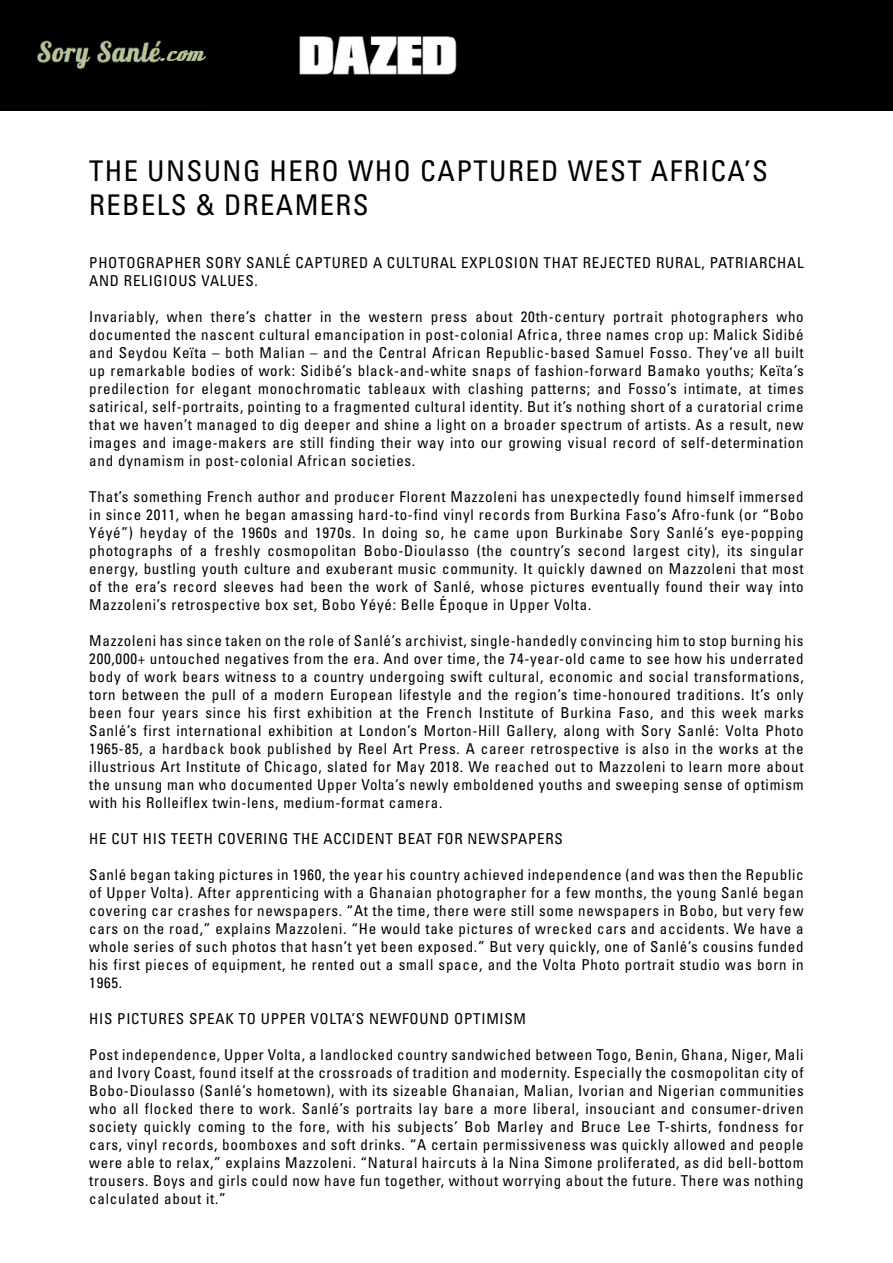
<style>
.page{position:relative;width:893px;height:1263px;background:#fff}
.page>*{position:absolute;margin:0;border:0;box-sizing:border-box;transform-origin:0 0}
.t1{font:condensed 28.5px/34.2px "Univers";letter-spacing:.05em;color:#000}
.t2{font:24px "Deftone Stylus";color:#b7c696}
.t3{font:condensed 15px/18px "Univers";letter-spacing:.05em;color:#000;text-align:justify}
</style>
<div class="page">
<div style="left:0;top:0;width:893px;height:111px;background:#000"></div>
<img style="left:36px;top:40px;width:126px;height:31px">
<img style="left:299px;top:36px;width:158px;height:39px">
<p class="t2" style="left:156px;top:37px;width:47px">.com</p>
<p class="t1" style="left:89px;top:154px;width:680px">THE UNSUNG HERO WHO CAPTURED WEST AFRICA’S<br>REBELS &amp; DREAMERS</p>
<p class="t3" style="left:89px;top:253px;width:716px">PHOTOGRAPHER SORY SANLÉ CAPTURED A CULTURAL EXPLOSION THAT REJECTED RURAL, PATRIARCHAL<br>AND RELIGIOUS VALUES.</p>
<p class="t3" style="left:89px;top:307px;width:716px">Invariably, when there’s chatter in the western press about 20th-century portrait photographers who documented the nascent cultural emancipation in post-colonial Africa, three names crop up: Malick Sidibé and Seydou Keïta – both Malian – and the Central African Republic-based Samuel Fosso. They’ve all built up remarkable bodies of work: Sidibé’s black-and-white snaps of fashion-forward Bamako youths; Keïta’s predilection for elegant monochromatic tableaux with clashing patterns; and Fosso’s intimate, at times satirical, self-portraits, pointing to a fragmented cultural identity. But it’s nothing short of a curatorial crime that we haven’t managed to dig deeper and shine a light on a broader spectrum of artists. As a result, new images and image-makers are still finding their way into our growing visual record of self-determination and dynamism in post-colonial African societies.</p>
<p class="t3" style="left:89px;top:487px;width:716px">That’s something French author and producer Florent Mazzoleni has unexpectedly found himself immersed in since 2011, when he began amassing hard-to-find vinyl records from Burkina Faso’s Afro-funk (or “Bobo Yéyé”) heyday of the 1960s and 1970s. In doing so, he came upon Burkinabe Sory Sanlé’s eye-popping photographs of a freshly cosmopolitan Bobo-Dioulasso (the country’s second largest city), its singular energy, bustling youth culture and exuberant music community. It quickly dawned on Mazzoleni that most of the era’s record sleeves had been the work of Sanlé, whose pictures eventually found their way into Mazzoleni’s retrospective box set, Bobo Yéyé: Belle Époque in Upper Volta.</p>
<p class="t3" style="left:89px;top:631px;width:716px">Mazzoleni has since taken on the role of Sanlé’s archivist, single-handedly convincing him to stop burning his 200,000+ untouched negatives from the era. And over time, the 74-year-old came to see how his underrated body of work bears witness to a country undergoing swift cultural, economic and social transformations, torn between the pull of a modern European lifestyle and the region’s time-honoured traditions. It’s only been four years since his first exhibition at the French Institute of Burkina Faso, and this week marks Sanlé’s first international exhibition at London’s Morton-Hill Gallery, along with Sory Sanlé: Volta Photo 1965-85, a hardback book published by Reel Art Press. A career retrospective is also in the works at the illustrious Art Institute of Chicago, slated for May 2018. We reached out to Mazzoleni to learn more about the unsung man who documented Upper Volta’s newly emboldened youths and sweeping sense of optimism with his Rolleiflex twin-lens, medium-format camera.</p>
<p class="t3" style="left:89px;top:829px;width:475px">HE CUT HIS TEETH COVERING THE ACCIDENT BEAT FOR NEWSPAPERS</p>
<p class="t3" style="left:89px;top:865px;width:716px">Sanlé began taking pictures in 1960, the year his country achieved independence (and was then the Republic of Upper Volta). After apprenticing with a Ghanaian photographer for a few months, the young Sanlé began covering car crashes for newspapers. “At the time, there were still some newspapers in Bobo, but very few cars on the road,” explains Mazzoleni. “He would take pictures of wrecked cars and accidents. We have a whole series of such photos that hasn’t yet been exposed.” But very quickly, one of Sanlé’s cousins funded his first pieces of equipment, he rented out a small space, and the Volta Photo portrait studio was born in 1965.</p>
<p class="t3" style="left:89px;top:1009px;width:438px">HIS PICTURES SPEAK TO UPPER VOLTA’S NEWFOUND OPTIMISM</p>
<p class="t3" style="left:89px;top:1045px;width:716px">Post independence, Upper Volta, a landlocked country sandwiched between Togo, Benin, Ghana, Niger, Mali and Ivory Coast, found itself at the crossroads of tradition and modernity. Especially the cosmopolitan city of Bobo-Dioulasso (Sanlé’s hometown), with its sizeable Ghanaian, Malian, Ivorian and Nigerian communities who all flocked there to work. Sanlé’s portraits lay bare a more liberal, insouciant and consumer-driven society quickly coming to the fore, with his subjects’ Bob Marley and Bruce Lee T-shirts, fondness for cars, vinyl records, boomboxes and soft drinks. “A certain permissiveness was quickly allowed and people were able to relax,” explains Mazzoleni. “Natural haircuts à la Nina Simone proliferated, as did bell-bottom trousers. Boys and girls could now have fun together, without worrying about the future. There was nothing calculated about it.”</p>
</div>
